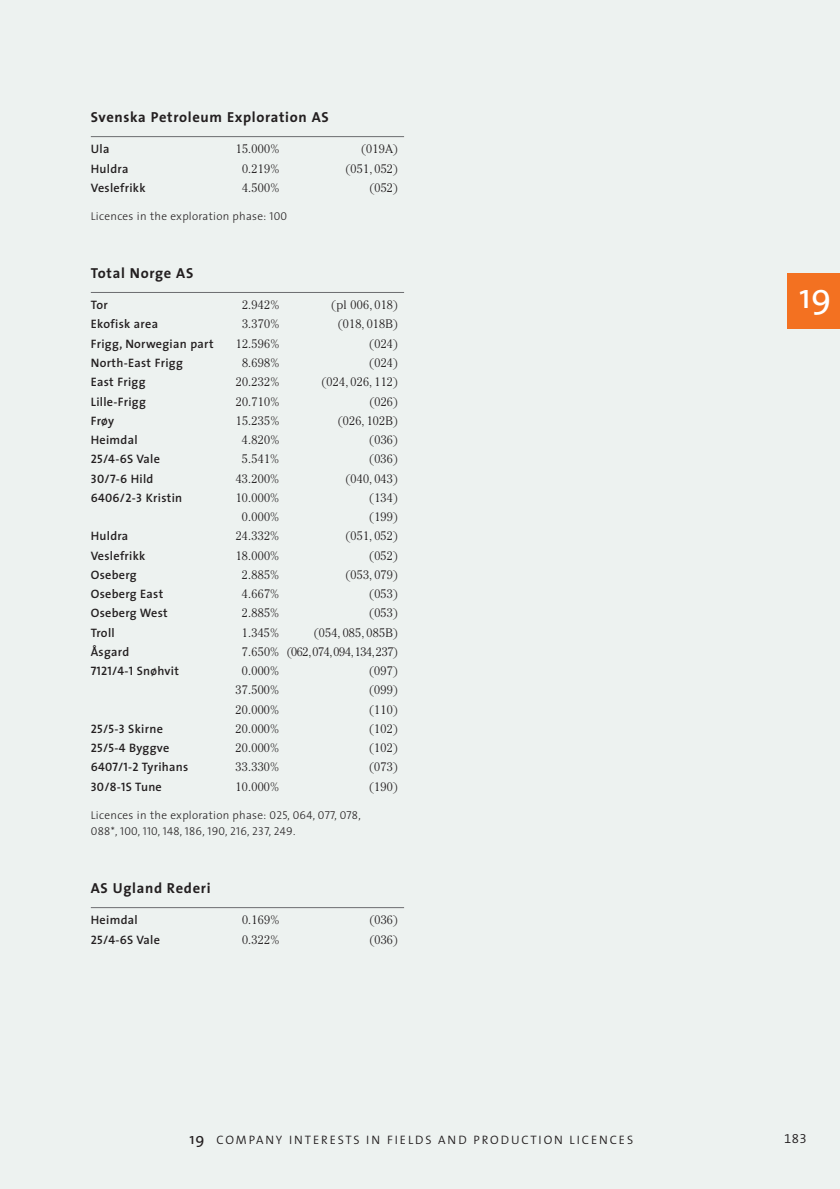
<style>
.page{position:relative;width:840px;height:1189px;background:#fff}
.page>*{position:absolute;margin:0;border:0;box-sizing:border-box;transform-origin:0 0}
.t1{font:35px "The Sans";color:#fff}
.t2{font:700 14.53px "The Sans";letter-spacing:.05em;color:#231f20}
.t3{font:13.12px "The Sans Semi Light Expert";color:#231f20}
.t4{font:300 12.25px "Cheltenham";letter-spacing:.02em;color:#231f20}
.t5{font:600 12.25px "The Sans";letter-spacing:.025em;color:#231f20}
.t6{font:12.25px "The Sans Semi Bold Caps";letter-spacing:.025em;color:#231f20}
.t7{font:300 12.25px "The Sans";letter-spacing:.155em;color:#231f20}
.t8{font:300 12.25px "Cheltenham";letter-spacing:-.025em;color:#231f20}
.t9{font:300 11.38px "The Sans";letter-spacing:.025em;color:#231f20}
.t10{font:11.38px "The Sans Light Caps";letter-spacing:.025em;color:#231f20}
.s1{font-family:"The Sans Light Caps";font-weight:400}
.s2{font-family:"The Sans";font-weight:600}
.s3{font-weight:400;font-size:15.58px}
.s4{font-family:"The Sans Caps";font-weight:400;font-size:14px;color:#edf2f0}
</style>
<div class="page">
<div style="left:0;top:0;width:840px;height:1188px;background:#edf2f0"></div>
<p class="t2" style="left:91px;top:111px;width:239px">Svenska Petroleum Exploration AS</p>
<p class="t5" style="left:91px;top:145px;width:20px">Ula</p>
<p class="t4" style="left:236px;top:145px;width:45px">15.000%</p>
<p class="t4" style="left:361px;top:145px;width:39px">(019A)</p>
<p class="t5" style="left:91px;top:164px;width:39px">Huldra</p>
<p class="t4" style="left:242px;top:164px;width:39px">0.219%</p>
<p class="t4" style="left:345px;top:164px;width:55px">(051, 052)</p>
<p class="t5" style="left:91px;top:183px;width:56px">Veslefrikk</p>
<p class="t4" style="left:242px;top:183px;width:39px">4.500%</p>
<p class="t4" style="left:369px;top:183px;width:31px">(052)</p>
<p class="t9" style="left:91px;top:212px;width:198px">Licences in the exploration phase: <span class="s1">100</span></p>
<p class="t2" style="left:91px;top:267px;width:104px">Total Norge AS</p>
<p class="t5" style="left:91px;top:300px;width:18px">Tor</p>
<p class="t4" style="left:242px;top:300px;width:39px">2.942%</p>
<p class="t4" style="left:331px;top:300px;width:69px">(pl 006, 018)</p>
<p class="t5" style="left:91px;top:320px;width:69px">Ekofisk area</p>
<p class="t4" style="left:242px;top:320px;width:39px">3.370%</p>
<p class="t4" style="left:337px;top:320px;width:63px">(018, 018B)</p>
<p class="t5" style="left:91px;top:339px;width:124px">Frigg, Norwegian part</p>
<p class="t4" style="left:236px;top:339px;width:45px">12.596%</p>
<p class="t4" style="left:369px;top:339px;width:31px">(024)</p>
<p class="t5" style="left:91px;top:358px;width:94px">North-East Frigg</p>
<p class="t4" style="left:242px;top:358px;width:39px">8.698%</p>
<p class="t4" style="left:369px;top:358px;width:31px">(024)</p>
<p class="t5" style="left:91px;top:377px;width:56px">East Frigg</p>
<p class="t4" style="left:236px;top:377px;width:45px">20.232%</p>
<p class="t4" style="left:321px;top:377px;width:79px">(024, 026, 112)</p>
<p class="t5" style="left:91px;top:397px;width:57px">Lille-Frigg</p>
<p class="t4" style="left:236px;top:397px;width:45px">20.710%</p>
<p class="t4" style="left:369px;top:397px;width:31px">(026)</p>
<p class="t5" style="left:91px;top:416px;width:25px">Frøy</p>
<p class="t4" style="left:236px;top:416px;width:45px">15.235%</p>
<p class="t4" style="left:337px;top:416px;width:63px">(026, 102B)</p>
<p class="t5" style="left:91px;top:435px;width:48px">Heimdal</p>
<p class="t4" style="left:242px;top:435px;width:39px">4.820%</p>
<p class="t4" style="left:369px;top:435px;width:31px">(036)</p>
<p class="t6" style="left:91px;top:452px;width:71px">25/4-6S <span class="s2">Vale</span></p>
<p class="t4" style="left:242px;top:454px;width:39px">5.541%</p>
<p class="t4" style="left:369px;top:454px;width:31px">(036)</p>
<p class="t6" style="left:91px;top:471px;width:64px">30/7-6 <span class="s2">Hild</span></p>
<p class="t4" style="left:236px;top:474px;width:45px">43.200%</p>
<p class="t4" style="left:345px;top:474px;width:55px">(040, 043)</p>
<p class="t6" style="left:91px;top:490px;width:93px">6406/2-3 <span class="s2">Kristin</span></p>
<p class="t4" style="left:236px;top:493px;width:45px">10.000%</p>
<p class="t4" style="left:369px;top:493px;width:31px">(134)</p>
<p class="t4" style="left:242px;top:512px;width:39px">0.000%</p>
<p class="t4" style="left:369px;top:512px;width:31px">(199)</p>
<p class="t5" style="left:91px;top:531px;width:39px">Huldra</p>
<p class="t4" style="left:236px;top:531px;width:45px">24.332%</p>
<p class="t4" style="left:345px;top:531px;width:55px">(051, 052)</p>
<p class="t5" style="left:91px;top:550px;width:56px">Veslefrikk</p>
<p class="t4" style="left:236px;top:551px;width:45px">18.000%</p>
<p class="t4" style="left:369px;top:551px;width:31px">(052)</p>
<p class="t5" style="left:91px;top:570px;width:47px">Oseberg</p>
<p class="t4" style="left:242px;top:570px;width:39px">2.885%</p>
<p class="t4" style="left:345px;top:570px;width:55px">(053, 079)</p>
<p class="t5" style="left:91px;top:589px;width:74px">Oseberg East</p>
<p class="t4" style="left:242px;top:589px;width:39px">4.667%</p>
<p class="t4" style="left:369px;top:589px;width:31px">(053)</p>
<p class="t5" style="left:91px;top:608px;width:79px">Oseberg West</p>
<p class="t4" style="left:242px;top:608px;width:39px">2.885%</p>
<p class="t4" style="left:369px;top:608px;width:31px">(053)</p>
<p class="t5" style="left:91px;top:627px;width:26px">Troll</p>
<p class="t4" style="left:242px;top:628px;width:39px">1.345%</p>
<p class="t4" style="left:313px;top:628px;width:86px">(054, 085, 085B)</p>
<p class="t5" style="left:91px;top:647px;width:40px">Åsgard</p>
<p class="t8" style="left:242px;top:647px;width:158px">7.650% (062,074,094,134,237)</p>
<p class="t6" style="left:91px;top:663px;width:90px">7121/4-1 <span class="s2">Snøhvit</span></p>
<p class="t4" style="left:242px;top:666px;width:39px">0.000%</p>
<p class="t4" style="left:369px;top:666px;width:31px">(097)</p>
<p class="t4" style="left:236px;top:685px;width:45px">37.500%</p>
<p class="t4" style="left:369px;top:685px;width:31px">(099)</p>
<p class="t4" style="left:236px;top:705px;width:45px">20.000%</p>
<p class="t4" style="left:369px;top:705px;width:31px">(110)</p>
<p class="t6" style="left:91px;top:721px;width:74px">25/5-3 <span class="s2">Skirne</span></p>
<p class="t4" style="left:236px;top:724px;width:45px">20.000%</p>
<p class="t4" style="left:369px;top:724px;width:31px">(102)</p>
<p class="t6" style="left:91px;top:740px;width:80px">25/5-4 <span class="s2">Byggve</span></p>
<p class="t4" style="left:236px;top:743px;width:45px">20.000%</p>
<p class="t4" style="left:369px;top:743px;width:31px">(102)</p>
<p class="t6" style="left:91px;top:760px;width:99px">6407/1-2 <span class="s2">Tyrihans</span></p>
<p class="t4" style="left:236px;top:762px;width:45px">33.330%</p>
<p class="t4" style="left:369px;top:762px;width:31px">(073)</p>
<p class="t6" style="left:91px;top:779px;width:73px">30/8-1S <span class="s2">Tune</span></p>
<p class="t4" style="left:236px;top:781px;width:45px">10.000%</p>
<p class="t4" style="left:369px;top:781px;width:31px">(190)</p>
<p class="t9" style="left:91px;top:810px;width:271px">Licences in the exploration phase: <span class="s1">025, 064, 077, 078,</span></p>
<p class="t10" style="left:91px;top:824px;width:206px">088*, 100, 110, 148, 186, 190, 216, 237, 249.</p>
<p class="t2" style="left:91px;top:882px;width:121px">AS Ugland Rederi</p>
<p class="t5" style="left:91px;top:915px;width:48px">Heimdal</p>
<p class="t4" style="left:242px;top:915px;width:39px">0.169%</p>
<p class="t4" style="left:369px;top:915px;width:31px">(036)</p>
<p class="t6" style="left:91px;top:932px;width:71px">25/4-6S <span class="s2">Vale</span></p>
<p class="t4" style="left:242px;top:934px;width:39px">0.322%</p>
<p class="t4" style="left:369px;top:934px;width:31px">(036)</p>
<p class="t7" style="left:189px;top:1135px;width:445px"><span class="s3">19</span><span class="s4">19</span> COMPANY INTERESTS IN FIELDS AND PRODUCTION LICENCES</p>
<h1 class="t1" style="left:799px;top:283px;width:34px">19</h1>
<p class="t3" style="left:784px;top:1130px;width:24px">183</p>
</div>
